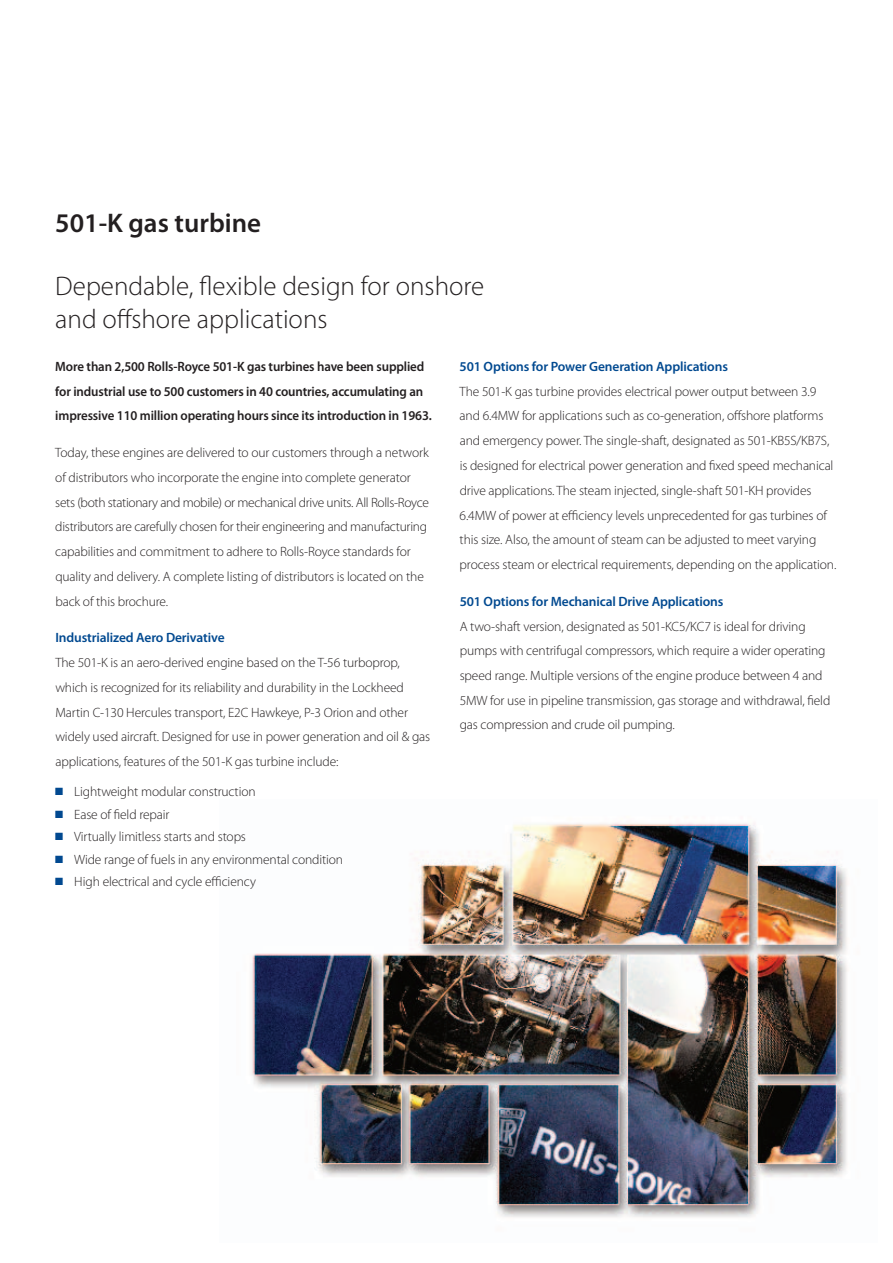
<style>
.page{position:relative;width:893px;height:1263px;background:#fff}
.page>*{position:absolute;margin:0;border:0;box-sizing:border-box;transform-origin:0 0}
.t1{font:300 27px/32.4px "Myriad Pro";color:#231f20}
.t2{font:600 27px "Myriad Pro";color:#231f20}
.t3{font:300 13.5px/24.8px "Myriad Pro";letter-spacing:-.01em;color:#231f20}
.t4{font:600 13.5px/24.8px "Myriad Pro";letter-spacing:-.01em;color:#231f20;scale:.96 1}
.t5{font:600 13.5px "Myriad Pro";letter-spacing:-.01em;color:#014990}
.s1{color:#014990}
</style>
<div class="page">
<img style="left:251px;top:823px;width:597px;height:394px">
<hr style="left:892px;top:603px;width:1px;height:498px;background:#e6e7e9">
<h1 class="t2" style="left:55px;top:208px;width:207px">501-K gas turbine</h1>
<h1 class="t1" style="left:55px;top:271px;width:431px">Dependable, flexible design for onshore and offshore applications</h1>
<p class="t4" style="left:55px;top:354px;width:394px">More than 2,500 Rolls-Royce 501-K gas turbines have been supplied for industrial use to 500 customers in 40 countries, accumulating an impressive 110 million operating hours since its introduction in 1963.</p>
<p class="t3" style="left:55px;top:441px;width:375px">Today, these engines are delivered to our customers through a network of distributors who incorporate the engine into complete generator sets (both stationary and mobile) or mechanical drive units. All Rolls-Royce distributors are carefully chosen for their engineering and manufacturing capabilities and commitment to adhere to Rolls-Royce standards for quality and delivery. A complete listing of distributors is located on the back of this brochure.</p>
<p class="t5" style="left:55px;top:630px;width:171px">Industrialized Aero Derivative</p>
<p class="t3" style="left:55px;top:651px;width:376px">The 501-K is an aero-derived engine based on the T-56 turboprop, which is recognized for its reliability and durability in the Lockheed Martin C-130 Hercules transport, E2C Hawkeye, P-3 Orion and other widely used aircraft. Designed for use in power generation and oil &amp; gas applications, features of the 501-K gas turbine include:</p>
<p class="t3" style="left:55px;top:780px;width:202px"><span class="s1">■</span> Lightweight modular construction</p>
<p class="t3" style="left:55px;top:802px;width:116px"><span class="s1">■</span> Ease of field repair</p>
<p class="t3" style="left:55px;top:825px;width:192px"><span class="s1">■</span> Virtually limitless starts and stops</p>
<p class="t3" style="left:55px;top:847px;width:289px"><span class="s1">■</span> Wide range of fuels in any environmental condition</p>
<p class="t3" style="left:55px;top:870px;width:202px"><span class="s1">■</span> High electrical and cycle efficiency</p>
<p class="t5" style="left:460px;top:359px;width:270px">501 Options for Power Generation Applications</p>
<p class="t3" style="left:460px;top:379px;width:378px">The 501-K gas turbine provides electrical power output between 3.9 and 6.4MW for applications such as co-generation, offshore platforms and emergency power. The single-shaft, designated as 501-KB5S/KB7S, is designed for electrical power generation and fixed speed mechanical drive applications. The steam injected, single-shaft 501-KH provides 6.4MW of power at efficiency levels unprecedented for gas turbines of this size. Also, the amount of steam can be adjusted to meet varying process steam or electrical requirements, depending on the application.</p>
<p class="t5" style="left:460px;top:594px;width:265px">501 Options for Mechanical Drive Applications</p>
<p class="t3" style="left:460px;top:614px;width:372px">A two-shaft version, designated as 501-KC5/KC7 is ideal for driving pumps with centrifugal compressors, which require a wider operating speed range. Multiple versions of the engine produce between 4 and 5MW for use in pipeline transmission, gas storage and withdrawal, field gas compression and crude oil pumping.</p>
</div>
